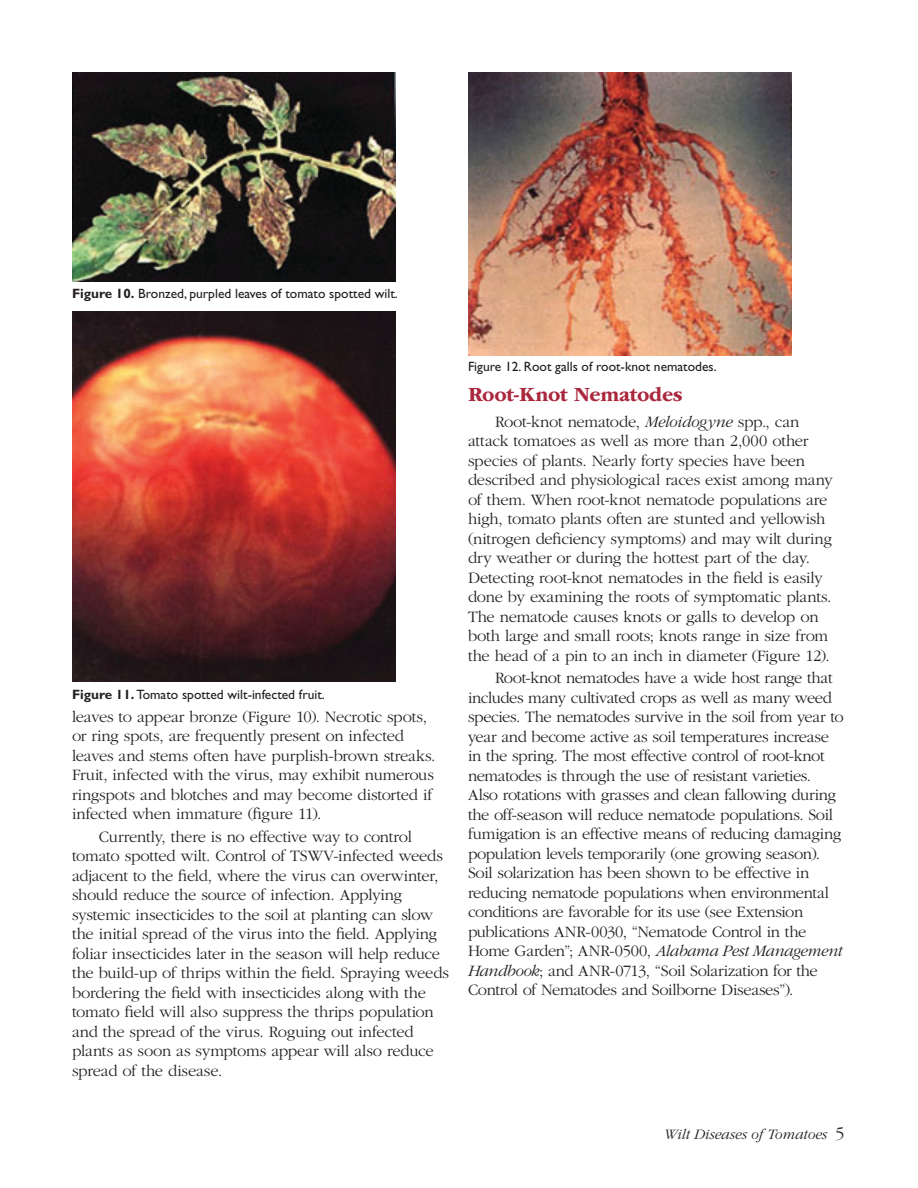
<style>
.page{position:relative;width:918px;height:1188px;background:#fff}
.page>*{position:absolute;margin:0;border:0;box-sizing:border-box;transform-origin:0 0}
.t1{font:700 21px "ITC Garamond Std";letter-spacing:-.01em;color:#aa273e}
.t2{font:300 16.5px/19.5px "ITC Garamond Std";letter-spacing:-.015em;color:#231f20}
.t3{font:italic 300 15px "ITC Garamond Std";color:#231f20}
.t4{font:13.5px "Gill Sans Std";color:#231f20}
.s1{font-weight:700}
.s2{font-style:italic}
.s3{font-style:normal;font-size:18px}
</style>
<div class="page">
<img style="left:72px;top:72px;width:324px;height:210px">
<img style="left:72px;top:311px;width:324px;height:371px">
<img style="left:468px;top:72px;width:324px;height:284px">
<p class="t4" style="left:72px;top:286px;width:327px"><span class="s1">Figure 10.</span> Bronzed, purpled leaves of tomato spotted wilt.</p>
<p class="t4" style="left:72px;top:687px;width:254px"><span class="s1">Figure 11.</span> Tomato spotted wilt-infected fruit.</p>
<p class="t2" style="left:72px;top:707px;width:365px">leaves to appear bronze (Figure 10). Necrotic spots, or ring spots, are frequently present on infected leaves and stems often have purplish-brown streaks.<br>Fruit, infected with the virus, may exhibit numerous ringspots and blotches and may become distorted if infected when immature (figure 11).</p>
<p class="t2" style="left:72px;top:827px;width:379px;text-indent:27px">Currently, there is no effective way to control tomato spotted wilt. Control of TSWV-infected weeds adjacent to the field, where the virus can overwinter, should reduce the source of infection. Applying systemic insecticides to the soil at planting can slow the initial spread of the virus into the field. Applying foliar insecticides later in the season will help reduce the build-up of thrips within the field. Spraying weeds bordering the field with insecticides along with the tomato field will also suppress the thrips population and the spread of the virus. Roguing out infected plants as soon as symptoms appear will also reduce spread of the disease.</p>
<p class="t4" style="left:468px;top:359px;width:250px">Figure 12. Root galls of root-knot nematodes.</p>
<p class="t1" style="left:468px;top:383px;width:216px">Root-Knot Nematodes</p>
<p class="t2" style="left:468px;top:412px;width:366px;text-indent:27px">Root-knot nematode, <span class="s2">Meloidogyne</span> spp., can attack tomatoes as well as more than 2,000 other species of plants. Nearly forty species have been described and physiological races exist among many of them. When root-knot nematode populations are high, tomato plants often are stunted and yellowish (nitrogen deficiency symptoms) and may wilt during dry weather or during the hottest part of the day.<br>Detecting root-knot nematodes in the field is easily done by examining the roots of symptomatic plants.<br>The nematode causes knots or galls to develop on both large and small roots; knots range in size from the head of a pin to an inch in diameter (Figure 12).</p>
<p class="t2" style="left:468px;top:668px;width:377px;text-indent:27px">Root-knot nematodes have a wide host range that includes many cultivated crops as well as many weed species. The nematodes survive in the soil from year to year and become active as soil temperatures increase in the spring. The most effective control of root-knot nematodes is through the use of resistant varieties.<br>Also rotations with grasses and clean fallowing during the off-season will reduce nematode populations. Soil fumigation is an effective means of reducing damaging population levels temporarily (one growing season).<br>Soil solarization has been shown to be effective in reducing nematode populations when environmental conditions are favorable for its use (see Extension publications ANR-0030, “Nematode Control in the Home Garden”; ANR-0500, <span class="s2">Alabama Pest Management Handbook</span>; and ANR-0713, “Soil Solarization for the Control of Nematodes and Soilborne Diseases”).</p>
<p class="t3" style="left:664px;top:1126px;width:182px">Wilt Diseases of Tomatoes <span class="s3">5</span></p>
</div>
